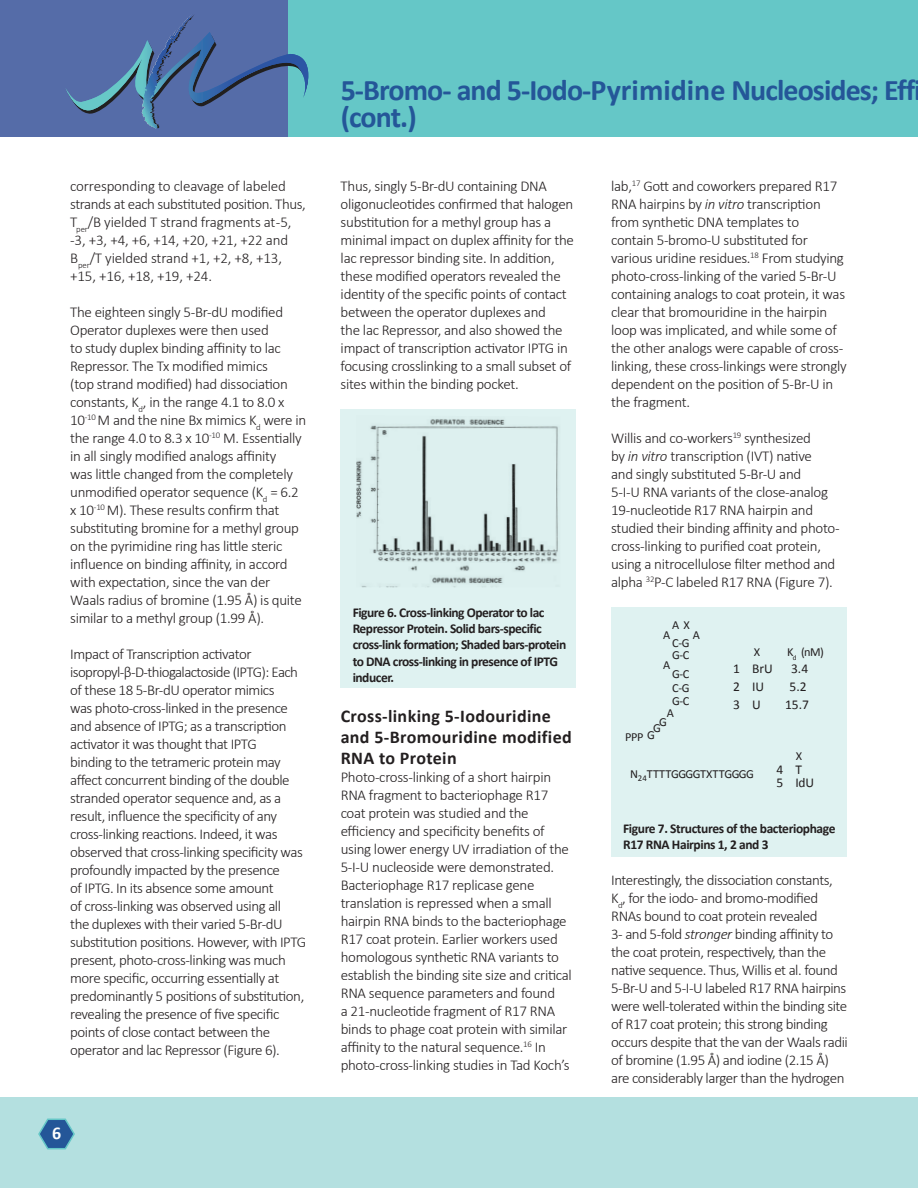
<style>
.page{position:relative;width:918px;height:1188px;background:#fff}
.page>*{position:absolute;margin:0;border:0;box-sizing:border-box;transform-origin:0 0}
.t1{font:700 30px/27px "Calibri";letter-spacing:-.03em;color:#245698}
.t2{font:700 18px/21px "Calibri";letter-spacing:.02em;color:#231f20}
.t3{font:700 18px "Calibri";color:#fff}
.t4{font:300 15px/18px "Calibri";letter-spacing:-.02em;color:#231f20}
.t5{font:700 13.5px/16.2px "Calibri";letter-spacing:-.035em;color:#231f20}
.t6{font:13.5px/13.5px "Calibri";color:#231f20}
.t7{font:12.3px/13.5px "Calibri";letter-spacing:-.04em;color:#231f20}
.s1{font-style:italic}
</style>
<div class="page">
<div style="left:0;top:1097px;width:918px;height:91px;background:#b4e0e0"></div>
<div style="left:279px;top:0;width:639px;height:136px;background:#65c7c7"></div>
<div style="left:0;top:0;width:287px;height:136px;background:#556ca8"></div>
<svg style="left:38px;top:1118px;width:37px;height:32px"></svg>
<svg style="left:66px;top:14px;width:243px;height:114px"></svg>
<div style="left:341px;top:410px;width:235px;height:278px;background:#dff2f1"></div>
<img style="left:356px;top:419px;width:202px;height:168px">
<div style="left:611px;top:607px;width:235px;height:250px;background:#dff2f1"></div>
<p class="t4" style="left:70px;top:176px;width:237px">corresponding to cleavage of labeled strands at each substituted position. Thus, T<sub>per</sub>/B yielded T strand fragments at -5, -3, +3, +4, +6, +14, +20, +21, +22 and B<sub>per</sub>/T yielded strand +1, +2, +8, +13, +15, +16, +18, +19, +24.</p>
<p class="t4" style="left:70px;top:302px;width:238px">The eighteen singly 5-Br-dU modified Operator duplexes were then used<br>to study duplex binding affinity to lac Repressor. The Tx modified mimics<br>(top strand modified) had dissociation constants, K<sub>d</sub>, in the range 4.1 to 8.0 x 10<sup>-10</sup> M and the nine Bx mimics K<sub>d</sub> were in the range 4.0 to 8.3 x 10<sup>-10</sup> M. Essentially in all singly modified analogs affinity<br>was little changed from the completely unmodified operator sequence (K<sub>d</sub> = 6.2 x 10<sup>-10</sup> M). These results confirm that substituting bromine for a methyl group on the pyrimidine ring has little steric influence on binding affinity, in accord with expectation, since the van der Waals radius of bromine (1.95 Å) is quite similar to a methyl group (1.99 Å).</p>
<p class="t4" style="left:70px;top:644px;width:237px">Impact of Transcription activator isopropyl-β-D-thiogalactoside (IPTG): Each of these 18 5-Br-dU operator mimics<br>was photo-cross-linked in the presence and absence of IPTG; as a transcription activator it was thought that IPTG<br>binding to the tetrameric protein may affect concurrent binding of the double stranded operator sequence and, as a result, influence the specificity of any cross-linking reactions. Indeed, it was observed that cross-linking specificity was profoundly impacted by the presence<br>of IPTG. In its absence some amount<br>of cross-linking was observed using all<br>the duplexes with their varied 5-Br-dU substitution positions. However, with IPTG present, photo-cross-linking was much more specific, occurring essentially at predominantly 5 positions of substitution, revealing the presence of five specific points of close contact between the operator and lac Repressor (Figure 6).</p>
<p class="t3" style="left:52px;top:1122px;width:11px">6</p>
<h1 class="t1" style="left:341px;top:75px;width:576px">5-Bromo- and 5-Iodo-Pyrimidine Nucleosides; Eff (cont.)</h1>
<p class="t4" style="left:341px;top:176px;width:235px">Thus, singly 5-Br-dU containing DNA oligonucleotides confirmed that halogen substitution for a methyl group has a minimal impact on duplex affinity for the lac repressor binding site. In addition, these modified operators revealed the identity of the specific points of contact between the operator duplexes and<br>the lac Repressor, and also showed the impact of transcription activator IPTG in focusing crosslinking to a small subset of sites within the binding pocket.</p>
<p class="t5" style="left:353px;top:604px;width:215px">Figure 6. Cross-linking Operator to lac Repressor Protein. Solid bars-specific cross-link formation; Shaded bars-protein to DNA cross-linking in presence of IPTG inducer.</p>
<p class="t2" style="left:341px;top:705px;width:233px">Cross-linking 5-Iodouridine and 5-Bromouridine modified<br>RNA to Protein</p>
<p class="t4" style="left:341px;top:768px;width:233px">Photo-cross-linking of a short hairpin RNA fragment to bacteriophage R17 coat protein was studied and the efficiency and specificity benefits of using lower energy UV irradiation of the 5-I-U nucleoside were demonstrated.<br>Bacteriophage R17 replicase gene translation is repressed when a small hairpin RNA binds to the bacteriophage R17 coat protein. Earlier workers used homologous synthetic RNA variants to establish the binding site size and critical RNA sequence parameters and found<br>a 21-nucleotide fragment of R17 RNA binds to phage coat protein with similar affinity to the natural sequence.<sup>16</sup> In photo-cross-linking studies in Tad Koch’s</p>
<p class="t4" style="left:611px;top:176px;width:237px">lab,<sup>17</sup> Gott and coworkers prepared R17<br>RNA hairpins by <span class="s1">in vitro</span> transcription from synthetic DNA templates to<br>contain 5-bromo-U substituted for various uridine residues.<sup>18</sup> From studying photo-cross-linking of the varied 5-Br-U containing analogs to coat protein, it was clear that bromouridine in the hairpin loop was implicated, and while some of the other analogs were capable of cross&shy;linking, these cross-linkings were strongly dependent on the position of 5-Br-U in the fragment.</p>
<p class="t4" style="left:611px;top:428px;width:230px">Willis and co-workers<sup>19</sup> synthesized<br>by <span class="s1">in vitro</span> transcription (IVT) native<br>and singly substituted 5-Br-U and<br>5-I-U RNA variants of the close-analog 19-nucleotide R17 RNA hairpin and studied their binding affinity and photo&shy;cross-linking to purified coat protein, using a nitrocellulose filter method and alpha <sup>32</sup>P-C labeled R17 RNA (Figure 7).</p>
<p class="t7" style="left:672px;top:618px;width:19px">A X</p>
<p class="t7" style="left:663px;top:628px;width:9px">A</p>
<p class="t7" style="left:693px;top:628px;width:9px">A</p>
<p class="t7" style="left:672px;top:636px;width:19px;line-height:12px">C-G<br>G-C</p>
<p class="t7" style="left:663px;top:658px;width:9px">A</p>
<p class="t7" style="left:672px;top:667px;width:19px;text-align:justify">G-C C-G G-C</p>
<p class="t7" style="left:667px;top:705px;width:9px">A</p>
<p class="t7" style="left:659px;top:714px;width:9px">G</p>
<p class="t7" style="left:653px;top:720px;width:9px">G</p>
<p class="t7" style="left:625px;top:730px;width:31px">PPP G</p>
<p class="t7" style="left:754px;top:644px;width:8px">X</p>
<p class="t7" style="left:787px;top:644px;width:38px">K<sub>d</sub> (nM)</p>
<p class="t6" style="left:733px;top:661px;width:41px">1 BrU</p>
<p class="t6" style="left:791px;top:661px;width:19px">3.4</p>
<p class="t6" style="left:733px;top:679px;width:33px">2 IU</p>
<p class="t6" style="left:790px;top:679px;width:19px">5.2</p>
<p class="t6" style="left:733px;top:697px;width:29px">3 U</p>
<p class="t6" style="left:785px;top:697px;width:25px">15.7</p>
<p class="t7" style="left:796px;top:748px;width:8px">X</p>
<p class="t7" style="left:630px;top:766px;width:126px">N<sub>24</sub>TTTTGGGGTXTTGGGG</p>
<p class="t6" style="left:777px;top:762px;width:39px">4 T<br>5 IdU</p>
<p class="t5" style="left:623px;top:820px;width:214px">Figure 7. Structures of the bacteriophage<br>R17 RNA Hairpins 1, 2 and 3</p>
<p class="t4" style="left:611px;top:871px;width:238px">Interestingly, the dissociation constants, K<sub>d</sub>, for the iodo- and bromo-modified RNAs bound to coat protein revealed<br>3- and 5-fold <span class="s1">stronger</span> binding affinity to the coat protein, respectively, than the native sequence. Thus, Willis et al. found 5-Br-U and 5-I-U labeled R17 RNA hairpins were well-tolerated within the binding site of R17 coat protein; this strong binding occurs despite that the van der Waals radii of bromine (1.95 Å) and iodine (2.15 Å) are considerably larger than the hydrogen</p>
</div>
